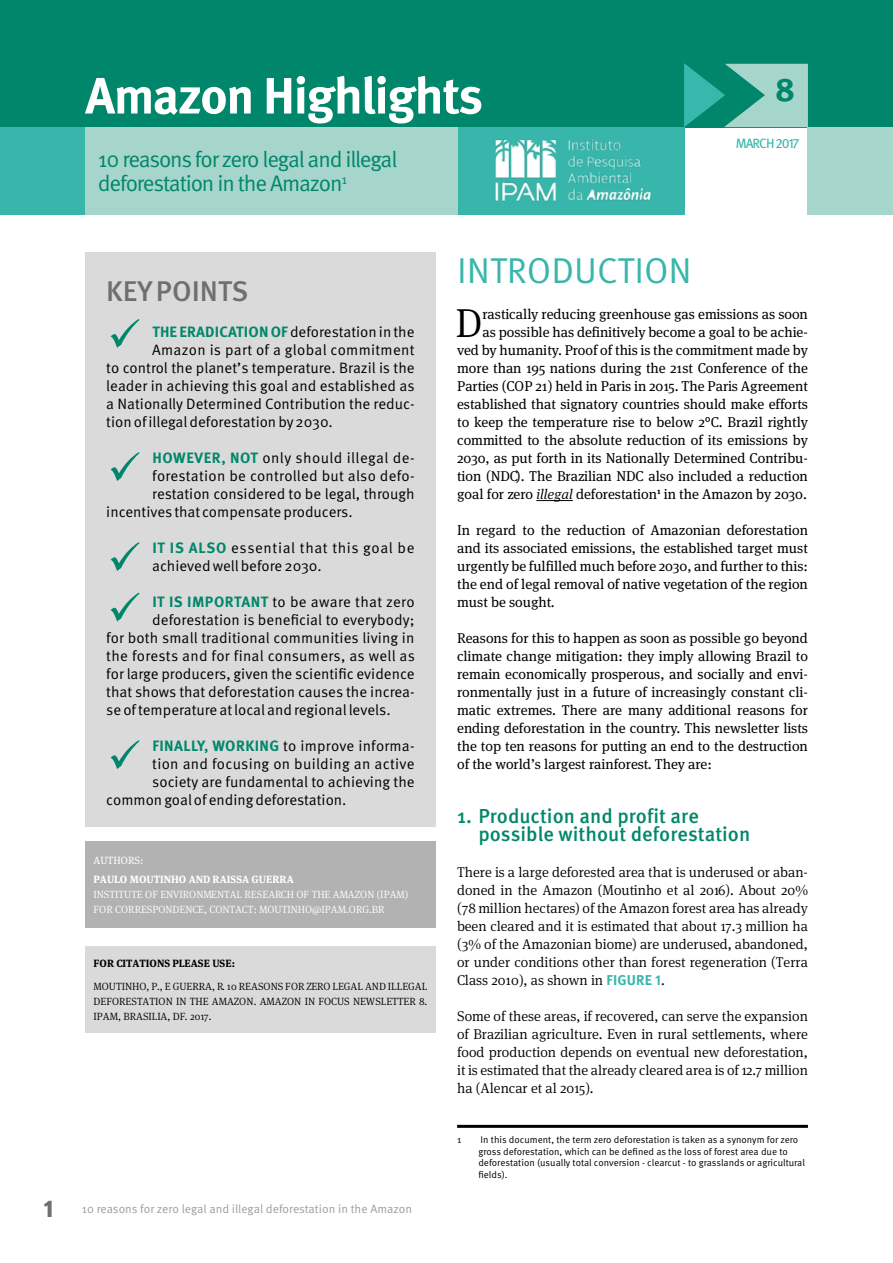
<style>
.page{position:relative;width:893px;height:1263px;background:#fff}
.page>*{position:absolute;margin:0;border:0;box-sizing:border-box;transform-origin:0 0}
.t1{font:700 51px "Meta Pro";letter-spacing:-.03em;color:#fff}
.t2{font:300 40.65px "FF Meta Serif Pro";color:#000}
.t3{font:36px "Meta Pro";color:#38b6ab}
.t4{font:700 33px "Meta Pro";color:#00876b}
.t5{font:500 28.5px "Meta Pro";color:#706f6f}
.t6{font:22.5px/24px "Meta Pro";letter-spacing:-.05em;color:#00876b}
.t7{font:500 20.25px/18px "Meta Pro";color:#00876b}
.t8{font:15px/18px "Meta Pro";color:#000}
.t9{font:15px "Meta Pro";letter-spacing:.02em;color:#000}
.t10{font:15px "Meta Pro";letter-spacing:.025em;color:#000}
.t11{font:14.25px/18px "FF Meta Serif Pro";color:#000;text-align:justify}
.t12{font:300 14.25px/18px "FF Meta Serif Pro";color:#000;text-align:justify}
.t13{font:13.5px "Meta Pro";letter-spacing:-.07em;color:#38b6ab}
.t14{font:12px "Meta Pro";letter-spacing:-.005em;color:#9d9d9c}
.t15{font:300 10.5px/15px "FF Meta Serif Pro";color:#000;text-align:justify}
.t16{font:300 10.5px/15px "FF Meta Serif Pro";color:#fff}
.t17{font:700 10.5px "FF Meta Serif Pro";color:#fff}
.t18{font:700 10.5px "FF Meta Serif Pro";color:#000}
.t19{font:10.5px "FF Meta Serif Pro";color:#fff}
.t20{font:9.75px/11.7px "Meta Pro";color:#000}
.s1{font-weight:700;color:#00876b}
.s2{font-weight:900;font-size:24px;color:#706f6f}
.s3{font-weight:300;font-style:italic}
.s4{font-family:"Meta Pro";font-weight:700;color:#38b6ab}
</style>
<div class="page">
<div style="left:85px;top:252px;width:351px;height:574px;background:#dadada"></div>
<div style="left:0;top:0;width:893px;height:127px;background:#00876b"></div>
<div style="left:0;top:127px;width:684px;height:87px;background:#38b6ab"></div>
<div style="left:808px;top:127px;width:85px;height:87px;background:#a6d6cc"></div>
<div style="left:85px;top:127px;width:372px;height:87px;background:#a6d6cb"></div>
<img style="left:495px;top:139px;width:157px;height:63px">
<svg style="left:684px;top:63px;width:124px;height:64px"></svg>
<hr style="left:536px;top:500px;width:37px;height:1px;background:#000">
<div style="left:85px;top:946px;width:351px;height:87px;background:#dadada"></div>
<div style="left:85px;top:841px;width:351px;height:86px;background:#b3b2b2"></div>
<svg style="left:111px;top:319px;width:29px;height:29px"></svg>
<svg style="left:111px;top:452px;width:29px;height:29px"></svg>
<svg style="left:111px;top:542px;width:29px;height:29px"></svg>
<svg style="left:111px;top:593px;width:29px;height:29px"></svg>
<svg style="left:111px;top:740px;width:29px;height:29px"></svg>
<hr style="left:457px;top:1125px;width:351px;height:3px;background:#000">
<h1 class="t1" style="left:85px;top:64px;width:400px">Amazon Highlights</h1>
<h3 class="t6" style="left:98px;top:148px;width:301px">10 reasons for zero legal and illegal deforestation in the Amazon<sup>1</sup></h3>
<h3 class="t4" style="left:775px;top:69px;width:21px">8</h3>
<p class="t13" style="left:736px;top:134px;width:65px">MARCH 2017</p>
<h3 class="t5" style="left:106px;top:273px;width:144px">KEY POINTS</h3>
<p class="t8" style="left:152px;top:323px;width:264px"><span class="s1">THE ERADICATION OF</span> deforestation in the</p>
<p class="t9" style="left:152px;top:340px;width:264px">Amazon is part of a global commitment</p>
<p class="t8" style="left:106px;top:359px;width:310px">to control the planet’s temperature. Brazil is the</p>
<p class="t8" style="left:106px;top:377px;width:310px">leader in achieving this goal and established as</p>
<p class="t8" style="left:106px;top:395px;width:310px">a Nationally Determined Contribution the reduc-</p>
<p class="t8" style="left:106px;top:413px;width:228px">tion of illegal deforestation by 2030.</p>
<p class="t10" style="left:152px;top:448px;width:264px"><span class="s1">HOWEVER, NOT</span> only should illegal de-</p>
<p class="t9" style="left:152px;top:466px;width:264px">forestation be controlled but also defo-</p>
<p class="t8" style="left:152px;top:485px;width:264px">restation considered to be legal, through</p>
<p class="t8" style="left:106px;top:503px;width:248px">incentives that compensate producers.</p>
<p class="t8" style="left:152px;top:539px;width:264px"><span class="s1">IT IS ALSO</span> essential that this goal be achieved well before 2030.</p>
<p class="t9" style="left:152px;top:592px;width:264px"><span class="s1">IT IS IMPORTANT</span> to be aware that zero</p>
<p class="t8" style="left:152px;top:611px;width:264px">deforestation is beneficial to everybody;</p>
<p class="t8" style="left:106px;top:629px;width:310px">for both small traditional communities living in</p>
<p class="t9" style="left:106px;top:646px;width:310px">the forests and for final consumers, as well as</p>
<p class="t8" style="left:106px;top:665px;width:310px">for large producers, given the scientific evidence</p>
<p class="t8" style="left:106px;top:683px;width:310px">that shows that deforestation causes the increa-</p>
<p class="t8" style="left:106px;top:701px;width:286px">se of temperature at local and regional levels.</p>
<p class="t8" style="left:152px;top:737px;width:264px"><span class="s1">FINALLY, WORKING</span> to improve informa-</p>
<p class="t9" style="left:152px;top:754px;width:264px">tion and focusing on building an active</p>
<p class="t8" style="left:152px;top:773px;width:264px">society are fundamental to achieving the</p>
<p class="t8" style="left:106px;top:791px;width:242px">common goal of ending deforestation.</p>
<p class="t19" style="left:94px;top:852px;width:51px">AUTHORS:</p>
<p class="t17" style="left:94px;top:871px;width:202px">PAULO MOUTINHO AND RAISSA GUERRA</p>
<p class="t16" style="left:94px;top:886px;width:316px">INSTITUTE OF ENVIRONMENTAL RESEARCH OF THE AMAZON (IPAM)<br>FOR CORRESPONDENCE, CONTACT: MOUTINHO@IPAM.ORG.BR</p>
<p class="t18" style="left:94px;top:955px;width:143px">FOR CITATIONS PLEASE USE:</p>
<p class="t15" style="left:94px;top:979px;width:335px">MOUTINHO, P., E GUERRA, R. 10 REASONS FOR ZERO LEGAL AND ILLEGAL DEFORESTATION IN THE AMAZON. AMAZON IN FOCUS NEWSLETTER 8.<br>IPAM, BRASILIA, DF. 2017.</p>
<p class="t14" style="left:43px;top:1201px;width:370px"><span class="s2">1</span> 10 reasons for zero legal and illegal deforestation in the Amazon</p>
<h3 class="t3" style="left:457px;top:248px;width:236px">INTRODUCTION</h3>
<h2 class="t2" style="left:456px;top:294px;width:28px">D</h2>
<p class="t11" style="left:457px;top:304px;width:352px;text-align:right">rastically reducing greenhouse gas emissions as soon<br>as possible has definitively become a goal to be achie&shy;ved by humanity. Proof of this is the commitment made by more than 195 nations during the 21st Conference of the Parties (COP 21) held in Paris in 2015. The Paris Agreement established that signatory countries should make efforts to keep the temperature rise to below 2°C. Brazil rightly committed to the absolute reduction of its emissions by 2030, as put forth in its Nationally Determined Contribu&shy;tion (NDC). The Brazilian NDC also included a reduction goal for zero <span class="s3">illegal</span> deforestation<sup>1</sup> in the Amazon by 2030.</p>
<p class="t11" style="left:457px;top:520px;width:352px">In regard to the reduction of Amazonian deforestation and its associated emissions, the established target must urgently be fulfilled much before 2030, and further to this: the end of legal removal of native vegetation of the region must be sought.</p>
<p class="t11" style="left:457px;top:628px;width:352px">Reasons for this to happen as soon as possible go beyond climate change mitigation: they imply allowing Brazil to remain economically prosperous, and socially and envi&shy;ronmentally just in a future of increasingly constant cli&shy;matic extremes. There are many additional reasons for ending deforestation in the country. This newsletter lists the top ten reasons for putting an end to the destruction of the world’s largest rainforest. They are:</p>
<h3 class="t7" style="left:478px;top:808px;width:273px;text-indent:-21px">1. Production and profit are possible without deforestation</h3>
<p class="t12" style="left:457px;top:862px;width:352px">There is a large deforested area that is underused or aban&shy;doned in the Amazon (Moutinho et al 2016). About 20% (78 million hectares) of the Amazon forest area has already been cleared and it is estimated that about 17.3 million ha (3% of the Amazonian biome) are underused, abandoned, or under conditions other than forest regeneration (Terra Class 2010), as shown in <span class="s4">FIGURE 1</span>.</p>
<p class="t12" style="left:457px;top:1006px;width:352px">Some of these areas, if recovered, can serve the expansion of Brazilian agriculture. Even in rural settlements, where food production depends on eventual new deforestation, it is estimated that the already cleared area is of 12.7 million ha (Alencar et al 2015).</p>
<p class="t20" style="left:457px;top:1134px;width:6px">1</p>
<p class="t20" style="left:478px;top:1134px;width:328px">In this document, the term zero deforestation is taken as a synonym for zero gross deforestation, which can be defined as the loss of forest area due to deforestation (usually total conversion - clearcut - to grasslands or agricultural fields).</p>
</div>
